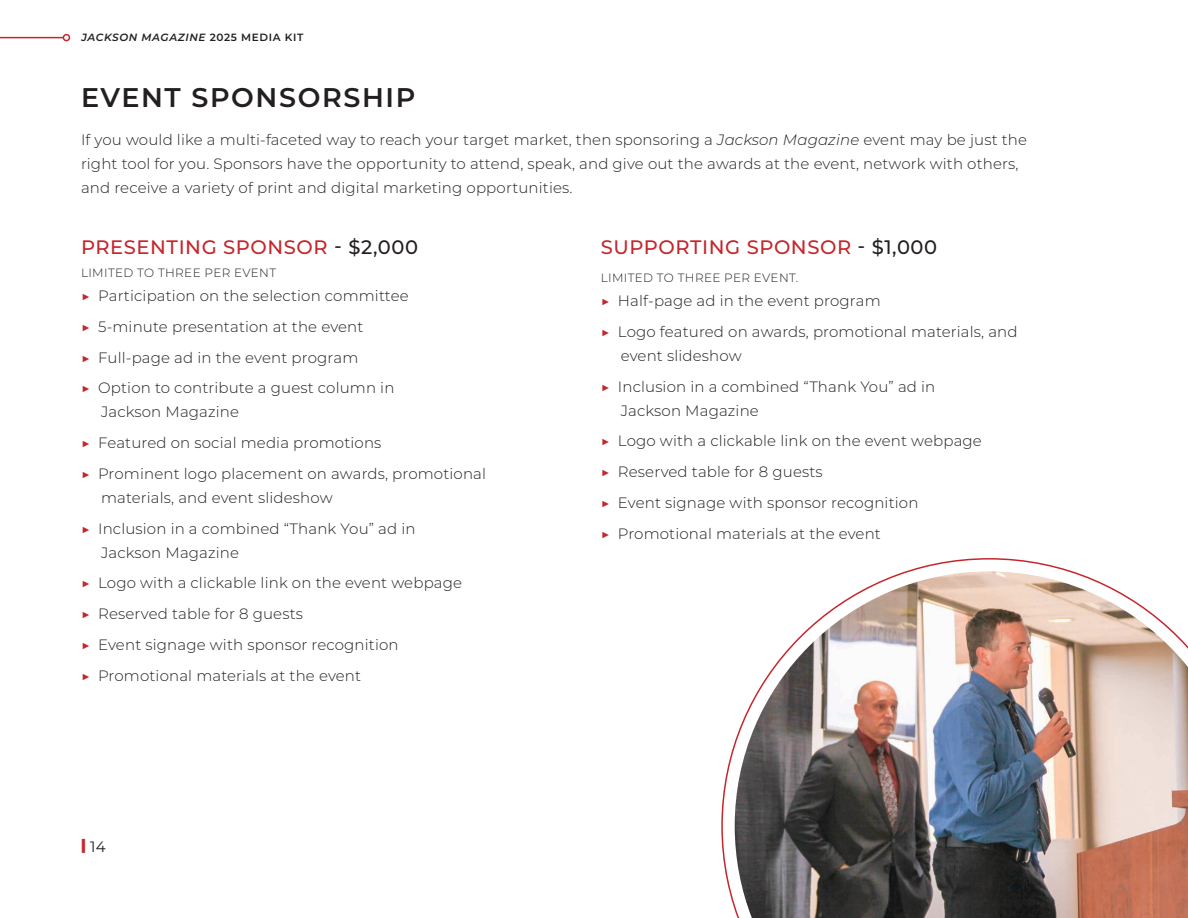
<style>
.page{position:relative;width:1188px;height:918px;background:#fff}
.page>*{position:absolute;margin:0;border:0;box-sizing:border-box;transform-origin:0 0}
.t1{font:600 27px "Montserrat";letter-spacing:.06em;color:#231f20}
.t2{font:500 19.5px "Montserrat";letter-spacing:.03em;color:#c5262c}
.t3{font:300 15px/30.8px "Montserrat";letter-spacing:.01em;color:#231f20}
.t4{font:15px "Montserrat";color:#231f20}
.t5{font:300 12px "Montserrat";letter-spacing:.03em;color:#231f20}
.t6{font:italic 600 10.5px "Montserrat";letter-spacing:.06em;color:#231f20}
.s1{font-style:normal}
.s2{font-style:italic}
.s3{color:#231f20}
.s4{color:#c5262c}
.s5{font-weight:900;color:#c5262c}
</style>
<div class="page">
<hr style="left:0;top:37px;width:63px;height:1px;background:#c5262c">
<div style="left:63px;top:34px;width:7px;height:7px;border:2px solid #c5262c;border-radius:50%"></div>
<svg style="left:721px;top:558px;width:350px;height:353px"></svg>
<img style="left:735px;top:571px;width:453px;height:347px">
<p class="t6" style="left:81px;top:30px;width:223px">JACKSON MAGAZINE <span class="s1">2025 MEDIA KIT</span></p>
<h1 class="t1" style="left:81px;top:78px;width:336px">EVENT SPONSORSHIP</h1>
<p class="t3" style="left:81px;top:127px;width:948px;line-height:24px">If you would like a multi-faceted way to reach your target market, then sponsoring a <span class="s2">Jackson Magazine</span> event may be just the right tool for you. Sponsors have the opportunity to attend, speak, and give out the awards at the event, network with others, and receive a variety of print and digital marketing opportunities.</p>
<h2 class="t2" style="left:81px;top:233px;width:339px">PRESENTING SPONSOR <span class="s3">- $2,000</span></h2>
<p class="t5" style="left:81px;top:265px;width:197px">LIMITED TO THREE PER EVENT</p>
<p class="t3" style="left:81px;top:280px;width:329px"><span class="s4">▶</span> Participation on the selection committee <span class="s4">▶</span> 5-minute presentation at the event<br><span class="s4">▶</span> Full-page ad in the event program<br><span class="s4">▶</span> Option to contribute a guest column in</p>
<p class="t3" style="left:81px;top:396px;width:407px;text-indent:20px">Jackson Magazine<br><span class="s4">▶</span> Featured on social media promotions<br><span class="s4">▶</span> Prominent logo placement on awards, promotional</p>
<p class="t3" style="left:81px;top:482px;width:336px;text-indent:20px">materials, and event slideshow<br><span class="s4">▶</span> Inclusion in a combined “Thank You” ad in</p>
<p class="t3" style="left:81px;top:536px;width:383px;text-indent:20px">Jackson Magazine<br><span class="s4">▶</span> Logo with a clickable link on the event webpage <span class="s4">▶</span> Reserved table for 8 guests<br><span class="s4">▶</span> Event signage with sponsor recognition<br><span class="s4">▶</span> Promotional materials at the event</p>
<p class="t4" style="left:81px;top:836px;width:26px"><span class="s5">|</span> 14</p>
<h2 class="t2" style="left:601px;top:233px;width:338px">SUPPORTING SPONSOR <span class="s3">- $1,000</span></h2>
<p class="t5" style="left:601px;top:270px;width:199px">LIMITED TO THREE PER EVENT.</p>
<p class="t3" style="left:601px;top:285px;width:418px"><span class="s4">▶</span> Half-page ad in the event program<br><span class="s4">▶</span> Logo featured on awards, promotional materials, and</p>
<p class="t3" style="left:601px;top:340px;width:336px;text-indent:20px">event slideshow<br><span class="s4">▶</span> Inclusion in a combined “Thank You” ad in</p>
<p class="t3" style="left:601px;top:394px;width:383px;text-indent:20px">Jackson Magazine<br><span class="s4">▶</span> Logo with a clickable link on the event webpage <span class="s4">▶</span> Reserved table for 8 guests<br><span class="s4">▶</span> Event signage with sponsor recognition<br><span class="s4">▶</span> Promotional materials at the event</p>
</div>
